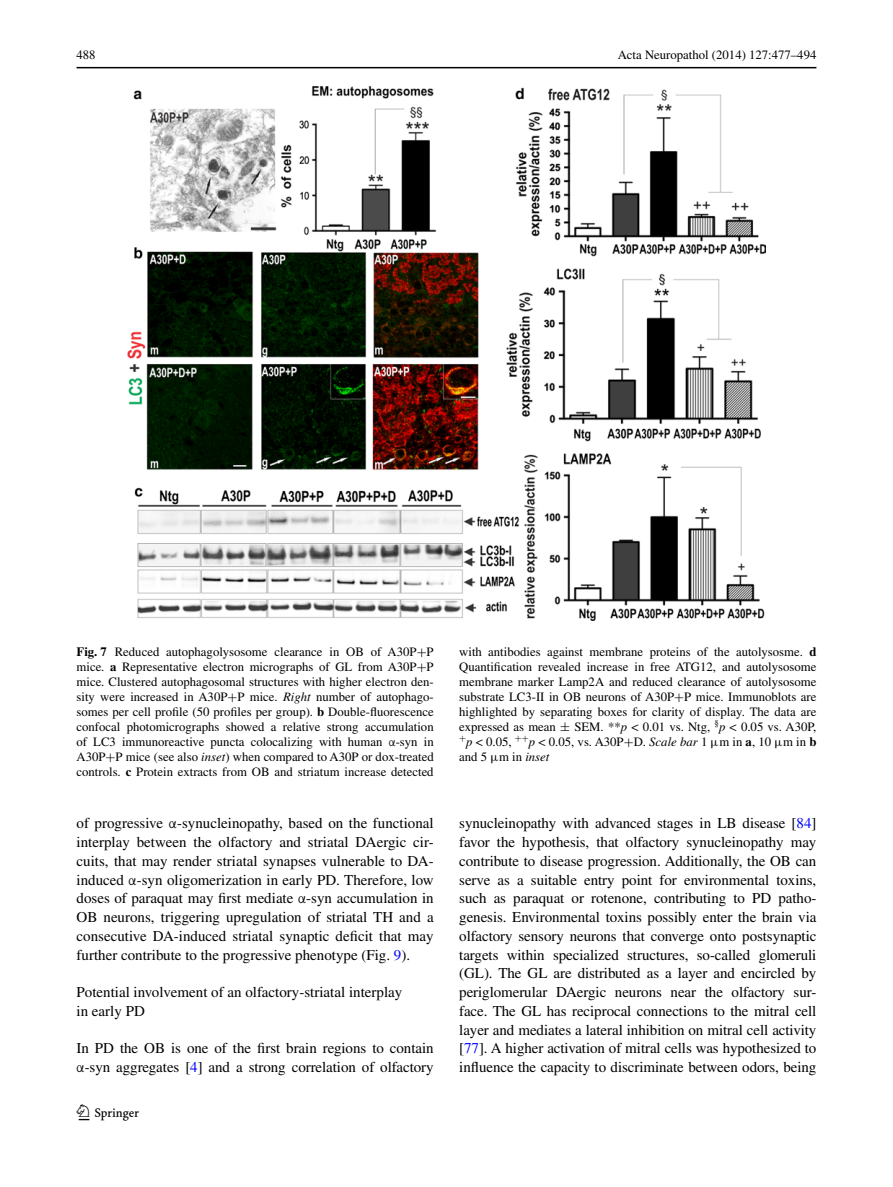
<style>
.page{position:relative;width:893px;height:1187px;background:#fff}
.page>*{position:absolute;margin:0;border:0;box-sizing:border-box;transform-origin:0 0}
.t1{font:22.5px "Springnew";color:#000}
.t2{font:15px/18.8px "Times";letter-spacing:-.005em;color:#000;text-align:justify}
.t3{font:12.75px/15px "Times";color:#000;text-align:justify}
.s1{font-weight:700}
.s2{font-family:"MTSY"}
.s3{font-style:italic}
.s4{font-family:"MTGU"}
.s5{color:#00f}
</style>
<div class="page">
<hr style="left:77px;top:67px;width:739px;height:1px;background:#000">
<img style="left:128px;top:87px;width:637px;height:533px">
<p class="t3" style="left:77px;top:48px;width:21px">488</p>
<p class="t3" style="left:618px;top:48px;width:200px">Acta Neuropathol (2014) 127:477–494</p>
<p class="t3" style="left:77px;top:644px;width:359px"><span class="s1">Fig. 7</span> Reduced autophagolysosome clearance in OB of A30P<span class="s2">+</span>P mice. <span class="s1">a</span> Representative electron micrographs of GL from A30P<span class="s2">+</span>P mice. Clustered autophagosomal structures with higher electron den&shy;sity were increased in A30P<span class="s2">+</span>P mice. <span class="s3">Right</span> number of autophago&shy;somes per cell profile (50 profiles per group). <span class="s1">b</span> Double-fluorescence confocal photomicrographs showed a relative strong accumulation of LC3 immunoreactive puncta colocalizing with human <span class="s4">α</span>-syn in A30P<span class="s2">+</span>P mice (see also <span class="s3">inset</span>) when compared to A30P or dox-treated controls. <span class="s1">c</span> Protein extracts from OB and striatum increase detected</p>
<p class="t3" style="left:459px;top:644px;width:359px">with antibodies against membrane proteins of the autolysosme. <span class="s1">d </span>Quantification revealed increase in free ATG12, and autolysosome membrane marker Lamp2A and reduced clearance of autolysosome substrate LC3-II in OB neurons of A30P<span class="s2">+</span>P mice. Immunoblots are highlighted by separating boxes for clarity of display. The data are expressed as mean <span class="s2">±</span> SEM. **<span class="s3">p</span> &lt; 0.01 vs. Ntg, <sup>§</sup><span class="s3">p</span> &lt; 0.05 vs. A30P, <sup>+</sup><span class="s3">p</span> &lt; 0.05, <sup>++</sup><span class="s3">p</span> &lt; 0.05, vs. A30P<span class="s2">+</span>D. <span class="s3">Scale bar</span> 1 <span class="s4">μ</span>m in <span class="s1">a</span>, 10 <span class="s4">μ</span>m in <span class="s1">b </span>and 5 <span class="s4">μ</span>m in <span class="s3">inset</span></p>
<p class="t2" style="left:77px;top:813px;width:359px">of progressive <span class="s4">α</span>-synucleinopathy, based on the functional interplay between the olfactory and striatal DAergic cir&shy;cuits, that may render striatal synapses vulnerable to DA&shy;induced <span class="s4">α</span>-syn oligomerization in early PD. Therefore, low doses of paraquat may first mediate <span class="s4">α</span>-syn accumulation in OB neurons, triggering upregulation of striatal TH and a consecutive DA-induced striatal synaptic deficit that may further contribute to the progressive phenotype (Fig. <span class="s5">9</span>).</p>
<p class="t2" style="left:77px;top:982px;width:327px">Potential involvement of an olfactory‑striatal interplay in early PD</p>
<p class="t2" style="left:77px;top:1038px;width:359px">In PD the OB is one of the first brain regions to contain <span class="s4">α</span>-syn aggregates [<span class="s5">4</span>] and a strong correlation of olfactory</p>
<h1 class="t1" style="left:79px;top:1104px;width:62px">1 3</h1>
<p class="t2" style="left:459px;top:813px;width:359px">synucleinopathy with advanced stages in LB disease [<span class="s5">84</span>] favor the hypothesis, that olfactory synucleinopathy may contribute to disease progression. Additionally, the OB can serve as a suitable entry point for environmental toxins, such as paraquat or rotenone, contributing to PD patho&shy;genesis. Environmental toxins possibly enter the brain via olfactory sensory neurons that converge onto postsynaptic targets within specialized structures, so-called glomeruli (GL). The GL are distributed as a layer and encircled by periglomerular DAergic neurons near the olfactory sur&shy;face. The GL has reciprocal connections to the mitral cell layer and mediates a lateral inhibition on mitral cell activity [<span class="s5">77</span>]. A higher activation of mitral cells was hypothesized to influence the capacity to discriminate between odors, being</p>
</div>
